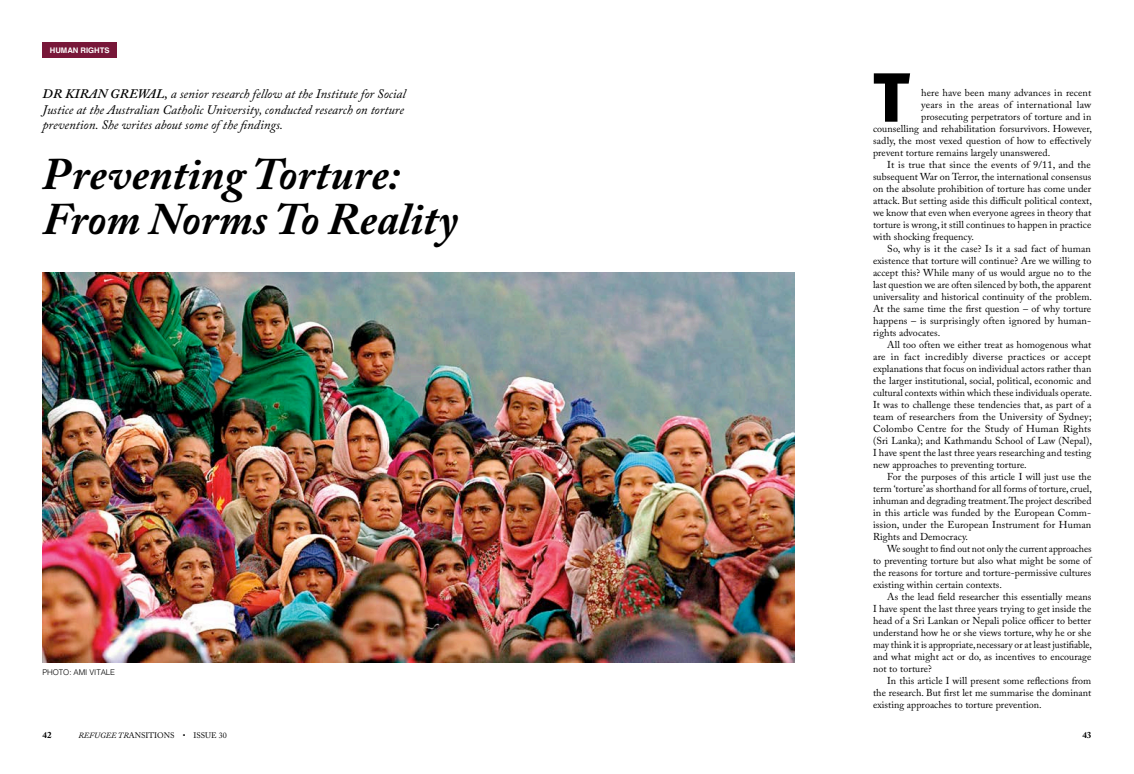
<style>
.page{position:relative;width:1134px;height:774px;background:#fff}
.page>*{position:absolute;margin:0;border:0;box-sizing:border-box;transform-origin:0 0}
.t1{font:900 69.4px "Meta Plus";color:#000}
.t2{font:italic 700 45px/45px "Adobe Caslon Pro";color:#000}
.t3{font:italic 13px/15.6px "Adobe Caslon Pro";color:#000}
.t4{font:10px "Adobe Caslon Pro";letter-spacing:.005em;color:#000}
.t5{font:700 9px "Adobe Caslon Pro";color:#000}
.t6{font:8px "Adobe Caslon Pro";color:#000}
.t7{font:300 7.9px "Helvetica";letter-spacing:-.01em;color:#000}
.t8{font:700 7.7px "Helvetica";color:#fff}
.s1{font-weight:600}
.s2{font-style:italic}
</style>
<div class="page">
<div style="left:43px;top:43px;width:74px;height:15px;background:#781739"></div>
<img style="left:43px;top:272px;width:752px;height:390px">
<p class="t8" style="left:50px;top:44px;width:61px">HUMAN RIGHTS</p>
<h3 class="t3" style="left:43px;top:86px;width:365px"><span class="s1">DR KIRAN GRE WAL,</span> a senior research fellow at the Institute for Social<br>Justice at the Australian Catholic University, conducted research on torture prevention. She writes about some of the findings.</h3>
<h2 class="t2" style="left:43px;top:151px;width:417px">Preventing Torture:<br>From Norms To Reality</h2>
<p class="t7" style="left:43px;top:666px;width:74px">PHOTO: AMI VITALE</p>
<h1 class="t1" style="left:873px;top:57px;width:38px">T</h1>
<p class="t4" style="left:921px;top:86px;width:172px">here have been many advances in recent</p>
<p class="t4" style="left:921px;top:98px;width:172px">years in the areas of international law</p>
<p class="t4" style="left:921px;top:110px;width:172px">prosecuting perpetrators of torture and in</p>
<p class="t4" style="left:873px;top:122px;width:220px">counselling and rehabilitation forsurvivors. However,</p>
<p class="t4" style="left:873px;top:134px;width:220px">sadly, the most vexed question of how to effectively</p>
<p class="t4" style="left:873px;top:146px;width:179px">prevent torture remains largely unanswered.</p>
<p class="t4" style="left:887px;top:158px;width:205px">It is true that since the events of 9/11, and the</p>
<p class="t4" style="left:873px;top:170px;width:220px">subsequent War on Terror, the international consensus</p>
<p class="t4" style="left:873px;top:182px;width:220px">on the absolute prohibition of torture has come under</p>
<p class="t4" style="left:873px;top:194px;width:220px">attack. But setting aside this difficult political context,</p>
<p class="t4" style="left:873px;top:206px;width:220px">we know that even when everyone agrees in theory that</p>
<p class="t4" style="left:873px;top:218px;width:220px">torture is wrong, it still continues to happen in practice</p>
<p class="t4" style="left:873px;top:230px;width:102px">with shocking frequency.</p>
<p class="t4" style="left:887px;top:242px;width:205px">So, why is it the case? Is it a sad fact of human</p>
<p class="t4" style="left:873px;top:254px;width:220px">existence that torture will continue? Are we willing to</p>
<p class="t4" style="left:873px;top:266px;width:220px">accept this? While many of us would argue no to the</p>
<p class="t4" style="left:873px;top:278px;width:220px">last question we are often silenced by both, the apparent</p>
<p class="t4" style="left:873px;top:290px;width:220px">universality and historical continuity of the problem.</p>
<p class="t4" style="left:873px;top:302px;width:220px">At the same time the first question – of why torture</p>
<p class="t4" style="left:873px;top:314px;width:220px">happens – is surprisingly often ignored by human-</p>
<p class="t4" style="left:873px;top:326px;width:69px">rights advocates.</p>
<p class="t4" style="left:887px;top:338px;width:206px">All too often we either treat as homogenous what</p>
<p class="t4" style="left:873px;top:350px;width:220px">are in fact incredibly diverse practices or accept</p>
<p class="t4" style="left:873px;top:362px;width:220px">explanations that focus on individual actors rather than</p>
<p class="t4" style="left:873px;top:374px;width:220px">the larger institutional, social, political, economic and</p>
<p class="t4" style="left:873px;top:386px;width:221px">cultural contexts within which these individuals operate.</p>
<p class="t4" style="left:873px;top:398px;width:220px">It was to challenge these tendencies that, as part of a</p>
<p class="t4" style="left:873px;top:410px;width:220px">team of researchers from the University of Sydney;</p>
<p class="t4" style="left:873px;top:422px;width:220px">Colombo Centre for the Study of Human Rights</p>
<p class="t4" style="left:873px;top:434px;width:220px">(Sri Lanka); and Kathmandu School of Law (Nepal),</p>
<p class="t4" style="left:873px;top:446px;width:220px">I have spent the last three years researching and testing</p>
<p class="t4" style="left:873px;top:458px;width:155px">new approaches to preventing torture.</p>
<p class="t4" style="left:887px;top:470px;width:206px">For the purposes of this article I will just use the</p>
<p class="t4" style="left:873px;top:482px;width:220px">term ‘torture’ as shorthand for all forms of torture, cruel,</p>
<p class="t4" style="left:873px;top:494px;width:220px">inhuman and degrading treatment.The project described</p>
<p class="t4" style="left:873px;top:506px;width:220px">in this article was funded by the European Comm-</p>
<p class="t4" style="left:873px;top:518px;width:220px">ission, under the European Instrument for Human</p>
<p class="t4" style="left:873px;top:530px;width:97px">Rights and Democracy.</p>
<p class="t4" style="left:887px;top:542px;width:206px">We sought to find out not only the current approaches</p>
<p class="t4" style="left:873px;top:554px;width:220px">to preventing torture but also what might be some of</p>
<p class="t4" style="left:873px;top:566px;width:220px">the reasons for torture and torture-permissive cultures</p>
<p class="t4" style="left:873px;top:578px;width:131px">existing within certain contexts.</p>
<p class="t4" style="left:887px;top:590px;width:206px">As the lead field researcher this essentially means</p>
<p class="t4" style="left:873px;top:602px;width:220px">I have spent the last three years trying to get inside the</p>
<p class="t4" style="left:873px;top:614px;width:220px">head of a Sri Lankan or Nepali police officer to better</p>
<p class="t4" style="left:873px;top:626px;width:220px">understand how he or she views torture, why he or she</p>
<p class="t4" style="left:873px;top:638px;width:221px">may think it is appropriate, necessary or at least justifiable,</p>
<p class="t4" style="left:873px;top:650px;width:220px">and what might act or do, as incentives to encourage</p>
<p class="t4" style="left:873px;top:662px;width:60px">not to torture?</p>
<p class="t4" style="left:887px;top:674px;width:206px">In this article I will present some reflections from</p>
<p class="t4" style="left:873px;top:686px;width:220px">the research. But first let me summarise the dominant</p>
<p class="t4" style="left:873px;top:698px;width:170px">existing approaches to torture prevention.</p>
<p class="t5" style="left:43px;top:730px;width:10px">42</p>
<p class="t6" style="left:79px;top:731px;width:150px"><span class="s2">REFUGEE TR</span>ANSITIONS • ISSUE 30</p>
<p class="t5" style="left:1082px;top:730px;width:10px">43</p>
</div>
